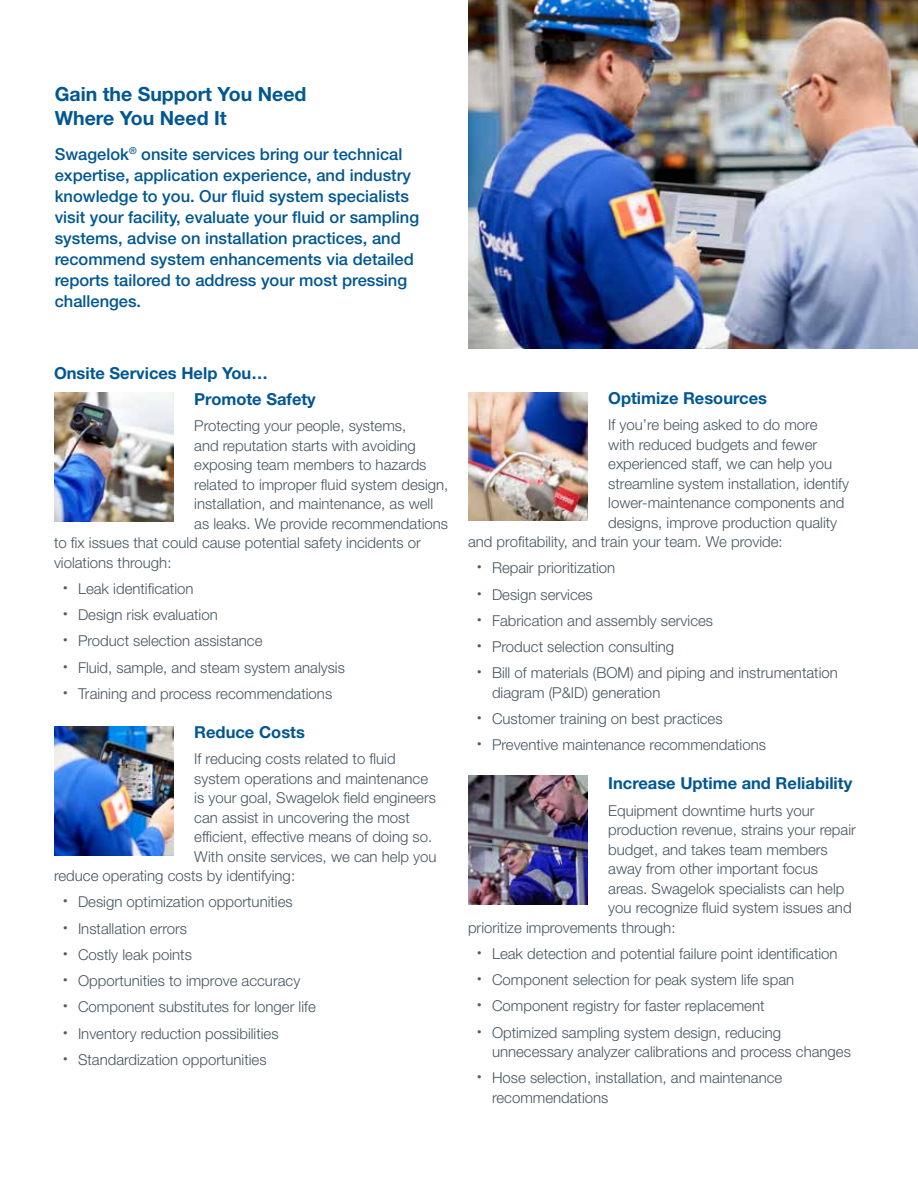
<style>
.page{position:relative;width:918px;height:1188px;background:#fff}
.page>*{position:absolute;margin:0;border:0;box-sizing:border-box;transform-origin:0 0}
.t1{font:700 19.5px/24px "Helvetica Neue LT Std";color:#005792}
.t2{font:500 16.5px/21px "Helvetica Neue LT Std";color:#005792}
.t3{font:700 16.5px/26.2px "Helvetica Neue LT Std";color:#005792}
.t4{font:300 15px/19.5px "Helvetica Neue LT Std";color:#455560}
</style>
<div class="page">
<img style="left:468px;top:0;width:450px;height:349px">
<img style="left:54px;top:393px;width:120px;height:128px">
<img style="left:54px;top:727px;width:120px;height:128px">
<img style="left:468px;top:392px;width:120px;height:129px">
<img style="left:468px;top:776px;width:120px;height:128px">
<h1 class="t1" style="left:55px;top:82px;width:253px">Gain the Support You Need<br>Where You Need It</h1>
<p class="t2" style="left:55px;top:143px;width:366px">Swagelok<sup>®</sup> onsite services bring our technical expertise, application experience, and industry knowledge to you. Our fluid system specialists visit your facility, evaluate your fluid or sampling systems, advise on installation practices, and recommend system enhancements via detailed reports tailored to address your most pressing challenges.</p>
<p class="t3" style="left:194px;top:359px;width:123px;text-indent:-140px">Onsite Services Help You…<br>Promote Safety</p>
<p class="t4" style="left:194px;top:416px;width:213px">Protecting your people, systems,</p>
<p class="t4" style="left:194px;top:435px;width:223px">and reputation starts with avoiding</p>
<p class="t4" style="left:194px;top:455px;width:234px">exposing team members to hazards</p>
<p class="t4" style="left:194px;top:474px;width:256px">related to improper fluid system design,</p>
<p class="t4" style="left:194px;top:494px;width:240px">installation, and maintenance, as well</p>
<p class="t4" style="left:194px;top:513px;width:255px">as leaks. We provide recommendations</p>
<p class="t4" style="left:54px;top:533px;width:368px">to fix issues that could cause potential safety incidents or</p>
<p class="t4" style="left:54px;top:552px;width:119px">violations through:</p>
<p class="t4" style="left:63px;top:578px;width:132px"><sup>•</sup> Leak identification</p>
<p class="t4" style="left:63px;top:605px;width:156px"><sup>•</sup> Design risk evaluation</p>
<p class="t4" style="left:63px;top:631px;width:201px"><sup>•</sup> Product selection assistance</p>
<p class="t4" style="left:63px;top:657px;width:283px"><sup>•</sup> Fluid, sample, and steam system analysis</p>
<p class="t4" style="left:63px;top:683px;width:271px"><sup>•</sup> Training and process recommendations</p>
<p class="t3" style="left:194px;top:718px;width:112px">Reduce Costs</p>
<p class="t4" style="left:194px;top:749px;width:203px">If reducing costs related to fluid</p>
<p class="t4" style="left:194px;top:768px;width:235px">system operations and maintenance</p>
<p class="t4" style="left:194px;top:788px;width:243px">is your goal, Swagelok field engineers</p>
<p class="t4" style="left:194px;top:807px;width:217px">can assist in uncovering the most</p>
<p class="t4" style="left:194px;top:827px;width:240px">efficient, effective means of doing so.</p>
<p class="t4" style="left:194px;top:846px;width:244px">With onsite services, we can help you</p>
<p class="t4" style="left:54px;top:866px;width:243px">reduce operating costs by identifying:</p>
<p class="t4" style="left:63px;top:892px;width:231px"><sup>•</sup> Design optimization opportunities</p>
<p class="t4" style="left:63px;top:918px;width:126px"><sup>•</sup> Installation errors</p>
<p class="t4" style="left:63px;top:944px;width:130px"><sup>•</sup> Costly leak points</p>
<p class="t4" style="left:63px;top:971px;width:239px"><sup>•</sup> Opportunities to improve accuracy</p>
<p class="t4" style="left:63px;top:997px;width:254px"><sup>•</sup> Component substitutes for longer life</p>
<p class="t4" style="left:63px;top:1023px;width:217px"><sup>•</sup> Inventory reduction possibilities</p>
<p class="t4" style="left:63px;top:1049px;width:205px"><sup>•</sup> Standardization opportunities</p>
<p class="t3" style="left:608px;top:384px;width:160px">Optimize Resources</p>
<p class="t4" style="left:608px;top:415px;width:211px">If you’re being asked to do more</p>
<p class="t4" style="left:608px;top:434px;width:210px">with reduced budgets and fewer</p>
<p class="t4" style="left:608px;top:454px;width:225px">experienced staff, we can help you</p>
<p class="t4" style="left:608px;top:473px;width:242px">streamline system installation, identify</p>
<p class="t4" style="left:608px;top:493px;width:238px">lower-maintenance components and</p>
<p class="t4" style="left:608px;top:512px;width:230px">designs, improve production quality</p>
<p class="t4" style="left:468px;top:532px;width:316px">and profitability, and train your team. We provide:</p>
<p class="t4" style="left:477px;top:558px;width:140px"><sup>•</sup> Repair prioritization</p>
<p class="t4" style="left:477px;top:584px;width:117px"><sup>•</sup> Design services</p>
<p class="t4" style="left:477px;top:610px;width:238px"><sup>•</sup> Fabrication and assembly services</p>
<p class="t4" style="left:477px;top:637px;width:199px"><sup>•</sup> Product selection consulting</p>
<p class="t4" style="left:492px;top:663px;width:347px;text-indent:-15px"><sup>•</sup> Bill of materials (BOM) and piping and instrumentation diagram (P&amp;ID) generation</p>
<p class="t4" style="left:477px;top:709px;width:247px"><sup>•</sup> Customer training on best practices</p>
<p class="t4" style="left:477px;top:735px;width:290px"><sup>•</sup> Preventive maintenance recommendations</p>
<p class="t3" style="left:608px;top:770px;width:246px">Increase Uptime and Reliability</p>
<p class="t4" style="left:608px;top:800px;width:208px">Equipment downtime hurts your</p>
<p class="t4" style="left:608px;top:820px;width:249px">production revenue, strains your repair</p>
<p class="t4" style="left:608px;top:839px;width:221px">budget, and takes team members</p>
<p class="t4" style="left:608px;top:859px;width:211px">away from other important focus</p>
<p class="t4" style="left:608px;top:878px;width:238px">areas. Swagelok specialists can help</p>
<p class="t4" style="left:608px;top:898px;width:245px">you recognize fluid system issues and</p>
<p class="t4" style="left:468px;top:917px;width:209px">prioritize improvements through:</p>
<p class="t4" style="left:477px;top:943px;width:362px"><sup>•</sup> Leak detection and potential failure point identification</p>
<p class="t4" style="left:477px;top:970px;width:319px"><sup>•</sup> Component selection for peak system life span</p>
<p class="t4" style="left:477px;top:996px;width:289px"><sup>•</sup> Component registry for faster replacement</p>
<p class="t4" style="left:492px;top:1022px;width:360px;text-indent:-15px"><sup>•</sup> Optimized sampling system design, reducing unnecessary analyzer calibrations and process changes</p>
<p class="t4" style="left:492px;top:1068px;width:292px;text-indent:-15px"><sup>•</sup> Hose selection, installation, and maintenance recommendations</p>
</div>
